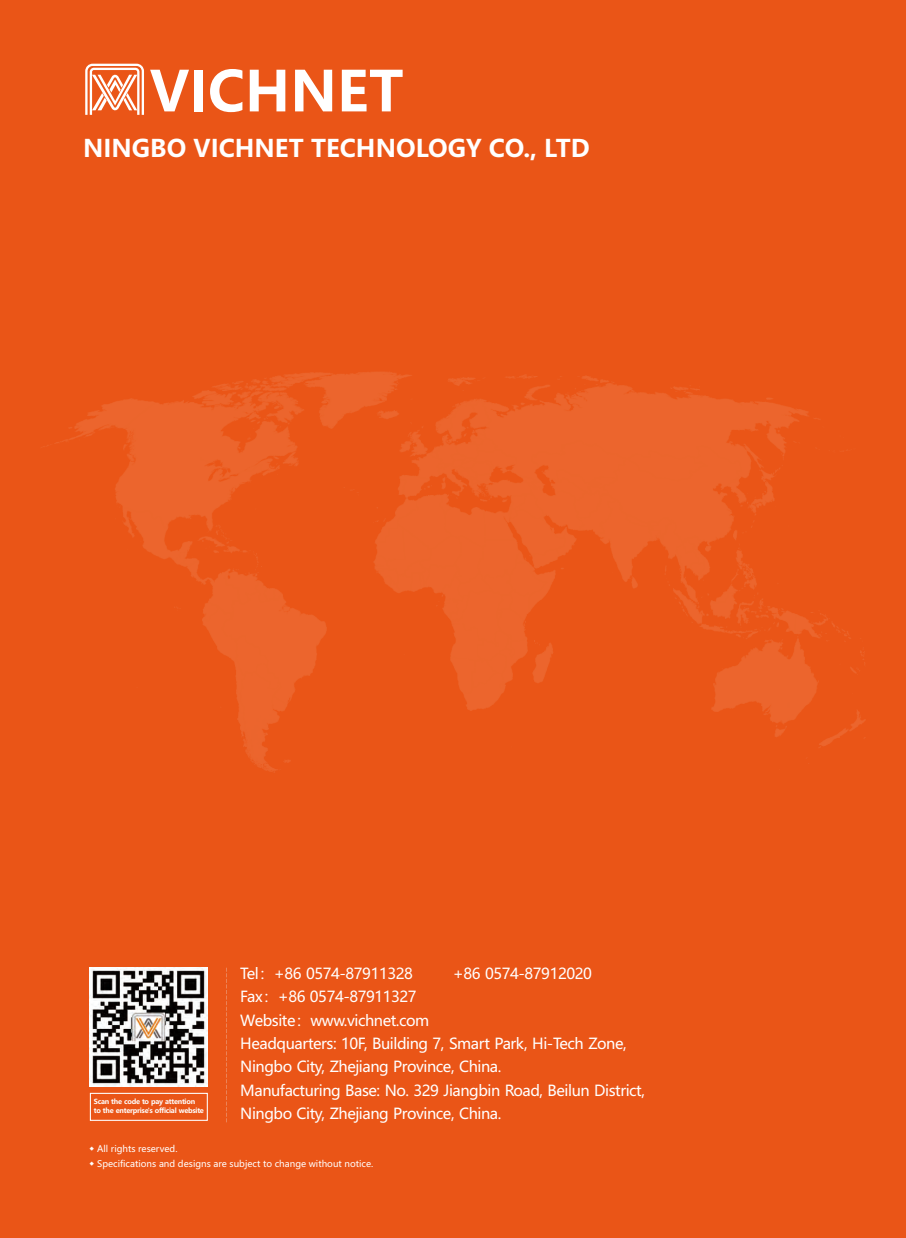
<style>
.page{position:relative;width:906px;height:1238px;background:#fff}
.page>*{position:absolute;margin:0;border:0;box-sizing:border-box;transform-origin:0 0}
.t1{font:700 55.2px "Microsoft Ya Hei";color:#fff}
.t2{font:700 24px "Microsoft Ya Hei";color:#fff}
.t3{font:15px/23.4px "Microsoft Ya Hei";letter-spacing:-.03em;color:#fff}
.t4{font:9px "Microsoft Ya Hei";color:#fff}
.t5{font:700 6.9px/9.1px "Microsoft Ya Hei";letter-spacing:-.04em;color:#fff}
</style>
<div class="page">
<div style="left:0;top:0;width:906px;height:1237px;background:#ea5517"></div>
<img style="left:43px;top:372px;width:823px;height:401px">
<svg style="left:226px;top:967px;width:1px;height:155px"></svg>
<div style="left:89px;top:968px;width:119px;height:119px;background:#fff"></div>
<img style="left:90px;top:967px;width:118px;height:118px">
<div style="left:90px;top:1092px;width:118px;height:28px;border:1px solid #fff"></div>
<svg style="left:85px;top:64px;width:59px;height:51px"></svg>
<h1 class="t1" style="left:150px;top:67px;width:255px">VICHNET</h1>
<h2 class="t2" style="left:83px;top:138px;width:508px">NINGBO VICHNET TECHNOLOGY CO., LTD</h2>
<p class="t3" style="left:240px;top:963px;width:174px">Tel：+86 0574-87911328</p>
<p class="t3" style="left:453px;top:963px;width:140px">+86 0574-87912020</p>
<p class="t3" style="left:240px;top:986px;width:406px">Fax：+86 0574-87911327<br>Website：www.vichnet.com<br>Headquarters: 10F, Building 7, Smart Park, Hi-Tech Zone, Ningbo City, Zhejiang Province, China.<br>Manufacturing Base: No. 329 Jiangbin Road, Beilun District, Ningbo City, Zhejiang Province, China.</p>
<p class="t5" style="left:94px;top:1097px;width:112px">Scan the code to pay attention to the enterprise's official website</p>
<p class="t4" style="left:89px;top:1144px;width:90px">◆ All rights reserved.</p>
<p class="t4" style="left:89px;top:1159px;width:286px">◆ Specifications and designs are subject to change without notice.</p>
</div>
